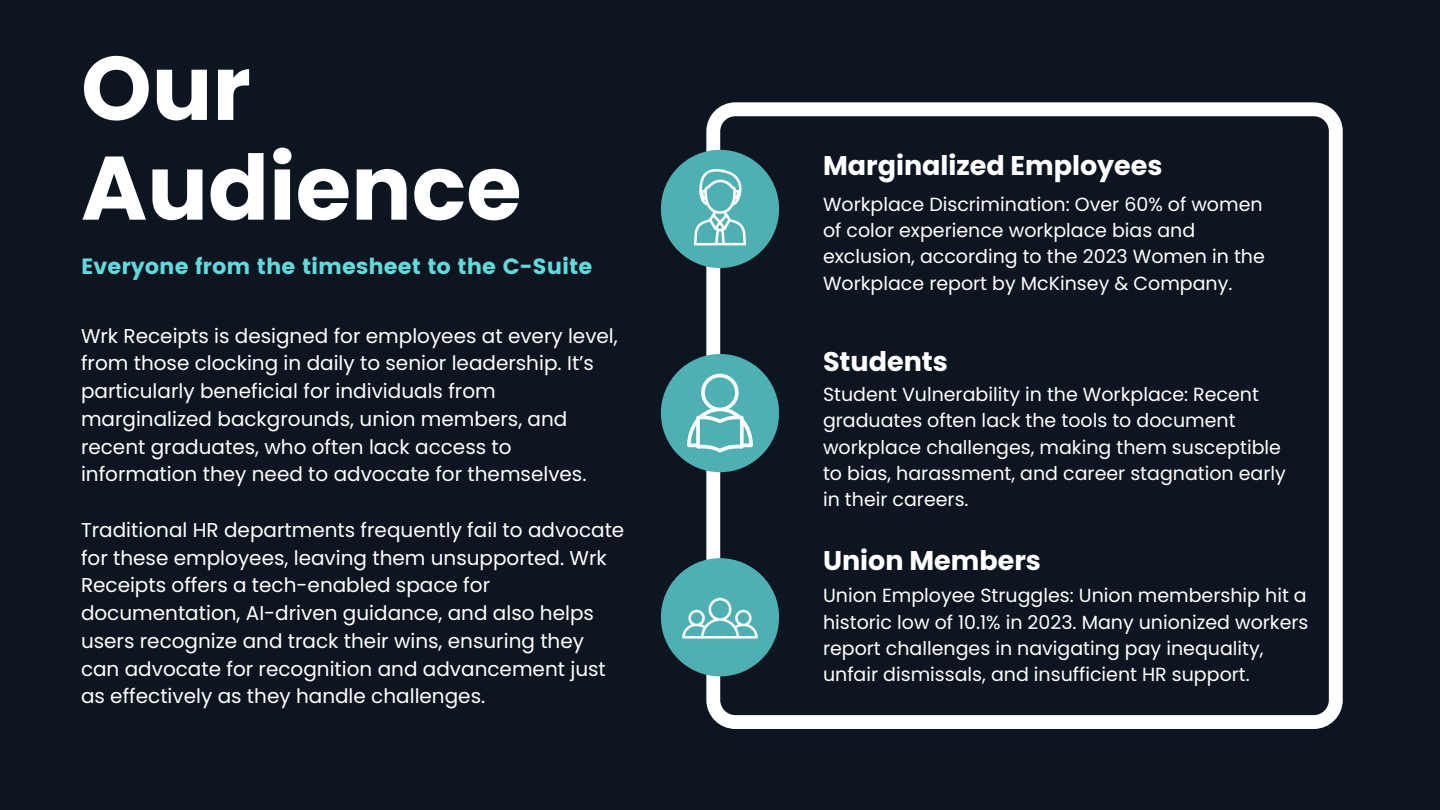
<style>
.page{position:relative;width:1440px;height:810px;background:#0d1520}
.page>*{position:absolute;margin:0;border:0;box-sizing:border-box;transform-origin:0 0}
.t1{font:700 90px/99.8px "Poppins";color:#fff}
.t2{font:700 27px "Poppins";color:#fff}
.t3{font:22.1px "Poppins";color:#61dadc}
.t4{font:20px/27.8px "Poppins";color:#fff}
.t5{font:19px/26.2px "Poppins";color:#fff}
</style>
<div class="page">
<svg style="left:706px;top:102px;width:637px;height:627px"></svg>
<div style="left:661px;top:150px;width:118px;height:118px;background:#4eb0b2;border-radius:50%"></div>
<div style="left:661px;top:354px;width:118px;height:118px;background:#4eb0b2;border-radius:50%"></div>
<div style="left:661px;top:558px;width:118px;height:118px;background:#4eb0b2;border-radius:50%"></div>
<svg style="left:687px;top:374px;width:66px;height:78px"></svg>
<svg style="left:694px;top:168px;width:52px;height:78px"></svg>
<svg style="left:682px;top:598px;width:76px;height:40px"></svg>
<h1 class="t1" style="left:81px;top:39px;width:442px">Our<br>Audience</h1>
<h3 class="t3" style="left:81px;top:253px;width:513px">Everyone from the timesheet to the C-Suite</h3>
<h2 class="t4" style="left:81px;top:322px;width:538px">Wrk Receipts is designed for employees at every level, from those clocking in daily to senior leadership. It’s particularly beneficial for individuals from marginalized backgrounds, union members, and recent graduates, who often lack access to information they need to advocate for themselves.</h2>
<p class="t4" style="left:81px;top:516px;width:545px">Traditional HR departments frequently fail to advocate for these employees, leaving them unsupported. Wrk Receipts offers a tech-enabled space for documentation, AI-driven guidance, and also helps users recognize and track their wins, ensuring they can advocate for recognition and advancement just as effectively as they handle challenges.</p>
<h4 class="t2" style="left:823px;top:147px;width:341px">Marginalized Employees</h4>
<h2 class="t5" style="left:823px;top:191px;width:443px">Workplace Discrimination: Over 60% of women of color experience workplace bias and exclusion, according to the 2023 Women in the Workplace report by McKinsey &amp; Company.</h2>
<h4 class="t2" style="left:823px;top:343px;width:126px">Students</h4>
<p class="t5" style="left:823px;top:381px;width:464px">Student Vulnerability in the Workplace: Recent graduates often lack the tools to document workplace challenges, making them susceptible to bias, harassment, and career stagnation early in their careers.</p>
<p class="t2" style="left:823px;top:542px;width:219px">Union Members</p>
<h2 class="t5" style="left:823px;top:583px;width:487px">Union Employee Struggles: Union membership hit a historic low of 10.1% in 2023. Many unionized workers report challenges in navigating pay inequality, unfair dismissals, and insufficient HR support.</h2>
</div>
